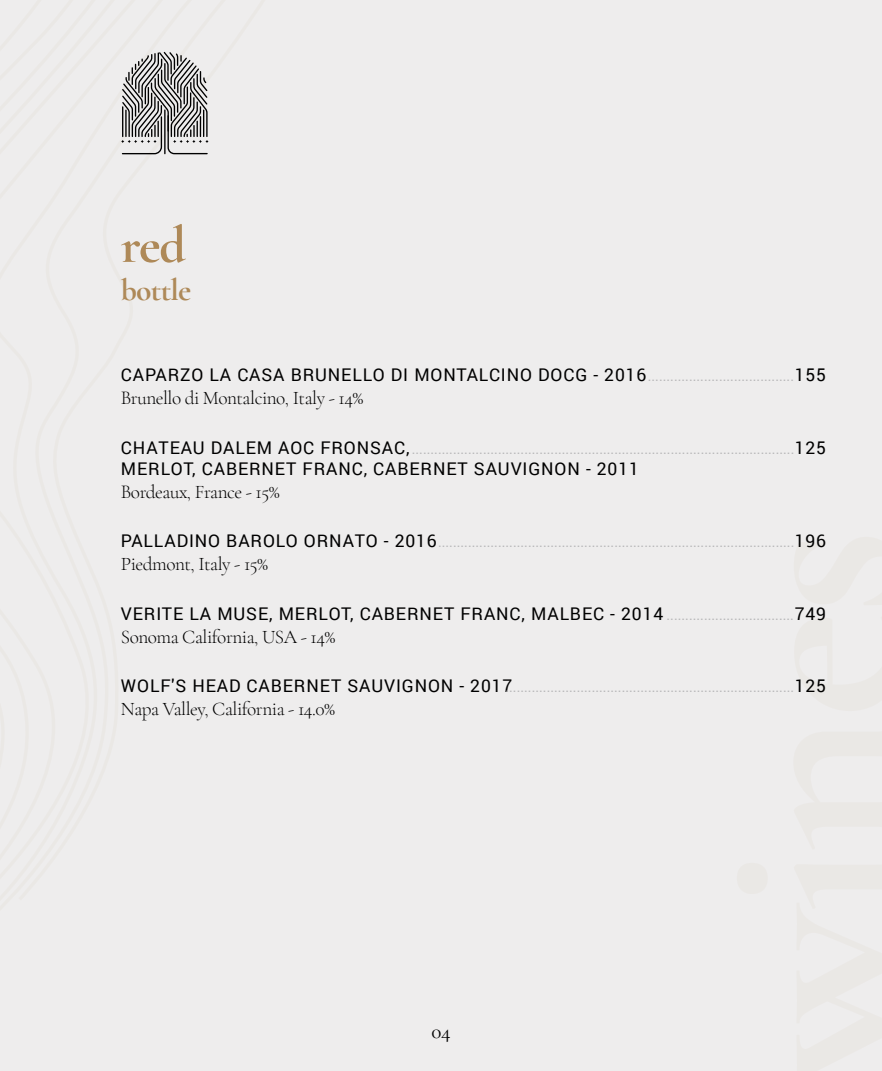
<style>
.page{position:relative;width:882px;height:1071px;background:#eeeded}
.page>*{position:absolute;margin:0;border:0;box-sizing:border-box;transform-origin:0 0}
.t1{font:700 52.5px "Cormorant Garamond";color:#ae8958}
.t2{font:700 31.5px "Cormorant Garamond";letter-spacing:-.025em;color:#ae8958}
.t3{font:21px "Cormorant Garamond";color:#000}
.t4{font:300 19.25px "Cormorant Garamond";letter-spacing:-.025em;color:#000}
.t5{font:17.5px/21px "Roboto";letter-spacing:.05em;color:#000}
.t6{font:14px "Roboto";color:#b7b7b8}
</style>
<div class="page">
<svg style="left:121px;top:51px;width:88px;height:104px"></svg>
<h1 class="t1" style="left:121px;top:213px;width:67px">red</h1>
<h2 class="t2" style="left:121px;top:270px;width:72px">bottle</h2>
<p class="t5" style="left:121px;top:364px;width:527px">CAPARZO LA CASA BRUNELLO DI MONTALCINO DOCG - 2016</p>
<h3 class="t4" style="left:121px;top:387px;width:244px">Brunello di Montalcino, Italy - 14%</h3>
<p class="t5" style="left:121px;top:436px;width:520px">CHATEAU DALEM AOC FRONSAC,<br>MERLOT, CABERNET FRANC, CABERNET SAUVIGNON - 2011</p>
<h3 class="t4" style="left:121px;top:480px;width:160px">Bordeaux, France - 15%</h3>
<p class="t5" style="left:121px;top:530px;width:317px">PALLADINO BAROLO ORNATO - 2016</p>
<h3 class="t4" style="left:121px;top:553px;width:149px">Piedmont, Italy - 15%</h3>
<p class="t5" style="left:121px;top:602px;width:544px">VERITE LA MUSE, MERLOT, CABERNET FRANC, MALBEC - 2014</p>
<h3 class="t4" style="left:121px;top:625px;width:216px">Sonoma California, USA - 14%</h3>
<p class="t5" style="left:121px;top:675px;width:393px">WOLF'S HEAD CABERNET SAUVIGNON - 2017</p>
<h3 class="t4" style="left:121px;top:698px;width:216px">Napa Valley, California - 14.0%</h3>
<p class="t5" style="left:795px;top:364px;width:33px">155</p>
<p class="t6" style="left:648px;top:366px;width:148px">.......................................</p>
<p class="t5" style="left:795px;top:436px;width:33px">125</p>
<p class="t6" style="left:412px;top:439px;width:384px">......................................................................................................</p>
<p class="t5" style="left:795px;top:530px;width:33px">196</p>
<p class="t6" style="left:438px;top:532px;width:358px">...............................................................................................</p>
<p class="t5" style="left:795px;top:602px;width:33px">749</p>
<p class="t6" style="left:667px;top:605px;width:129px">..................................</p>
<p class="t5" style="left:795px;top:675px;width:33px">125</p>
<p class="t6" style="left:505px;top:677px;width:290px">.............................................................................</p>
<h3 class="t3" style="left:431px;top:1018px;width:21px">04</h3>
</div>
